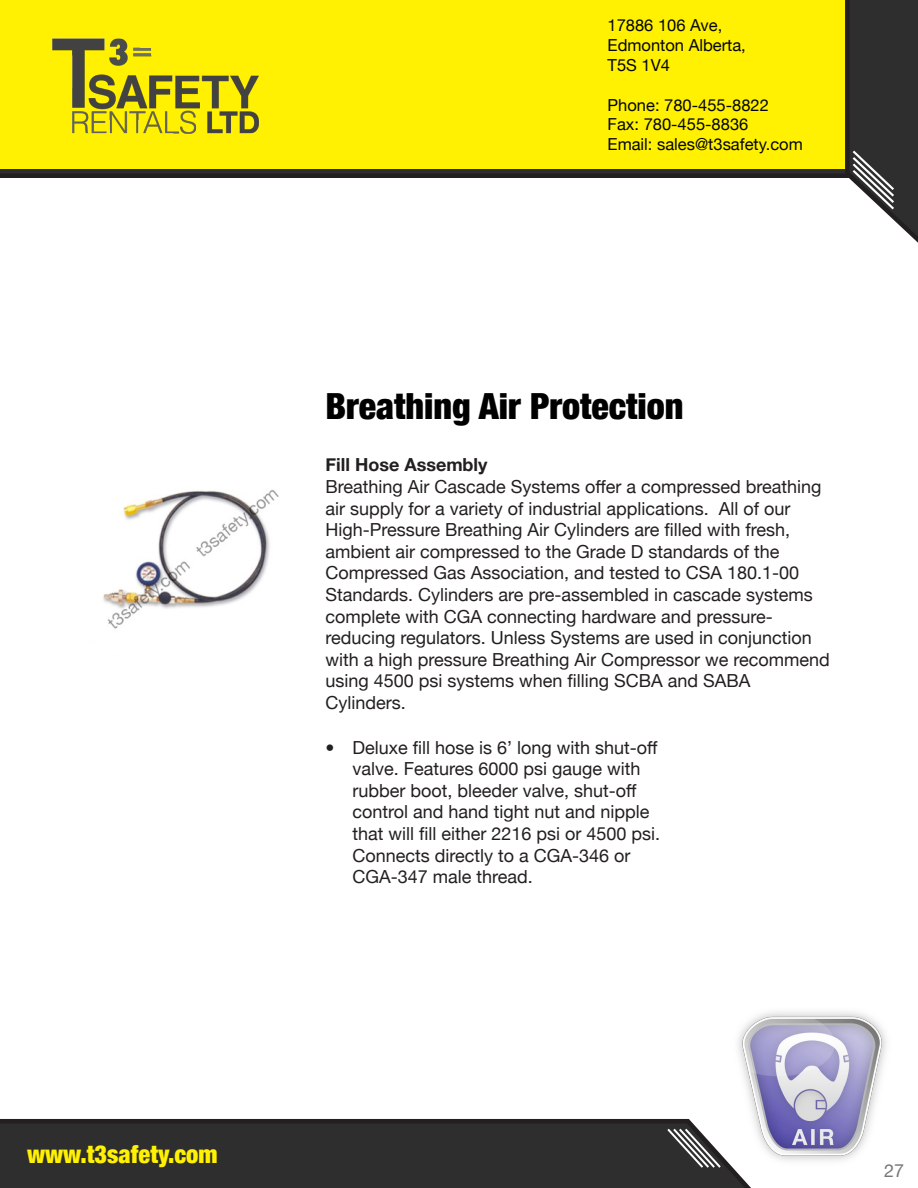
<style>
.page{position:relative;width:918px;height:1188px;background:#fff}
.page>*{position:absolute;margin:0;border:0;box-sizing:border-box;transform-origin:0 0}
.t1{font:900 condensed 36px "Helvetica Neue";color:#000}
.t2{font:900 condensed 24.45px "Helvetica Neue";color:#fff101}
.t3{font:18px/21.6px "Helvetica Neue";color:#231f20}
.t4{font:700 18px "Helvetica Neue";color:#231f20}
.t5{font:18px "Helvetica Neue";color:#76787b}
.t6{font:16.5px "Helvetica Neue";color:#040503}
</style>
<div class="page">
<svg style="left:0;top:0;width:918px;height:243px"></svg>
<div style="left:0;top:1119px;width:751px;height:69px;background:#2e2e2e"></div>
<svg style="left:667px;top:1129px;width:54px;height:39px"></svg>
<img style="left:40px;top:23px;width:231px;height:123px">
<img style="left:103px;top:489px;width:176px;height:140px">
<img style="left:721px;top:1012px;width:166px;height:168px">
<p class="t2" style="left:27px;top:1134px;width:192px">www.t3safety.com</p>
<p class="t6" style="left:608px;top:11px;width:116px">17886 106 Ave,</p>
<p class="t6" style="left:608px;top:31px;width:140px">Edmonton Alberta,</p>
<p class="t6" style="left:608px;top:51px;width:64px">T5S 1V4</p>
<p class="t6" style="left:608px;top:91px;width:163px">Phone: 780-455-8822</p>
<p class="t6" style="left:608px;top:110px;width:142px">Fax: 780-455-8836</p>
<p class="t6" style="left:608px;top:130px;width:197px">Email: sales@t3safety.com</p>
<p class="t1" style="left:325px;top:377px;width:360px">Breathing Air Protection</p>
<p class="t4" style="left:325px;top:449px;width:164px">Fill Hose Assembly</p>
<p class="t3" style="left:325px;top:474px;width:506px">Breathing Air Cascade Systems offer a compressed breathing air supply for a variety of industrial applications. All of our High-Pressure Breathing Air Cylinders are filled with fresh, ambient air compressed to the Grade D standards of the Compressed Gas Association, and tested to CSA 180.1-00<br>Standards. Cylinders are pre-assembled in cascade systems complete with CGA connecting hardware and pressure&shy;reducing regulators. Unless Systems are used in conjunction with a high pressure Breathing Air Compressor we recommend using 4500 psi systems when filling SCBA and SABA Cylinders.</p>
<p class="t3" style="left:352px;top:735px;width:309px;text-indent:-27px">• Deluxe fill hose is 6’ long with shut-off valve. Features 6000 psi gauge with rubber boot, bleeder valve, shut-off control and hand tight nut and nipple that will fill either 2216 psi or 4500 psi.<br>Connects directly to a CGA-346 or CGA-347 male thread.</p>
<p class="t5" style="left:884px;top:1155px;width:22px">27</p>
</div>
